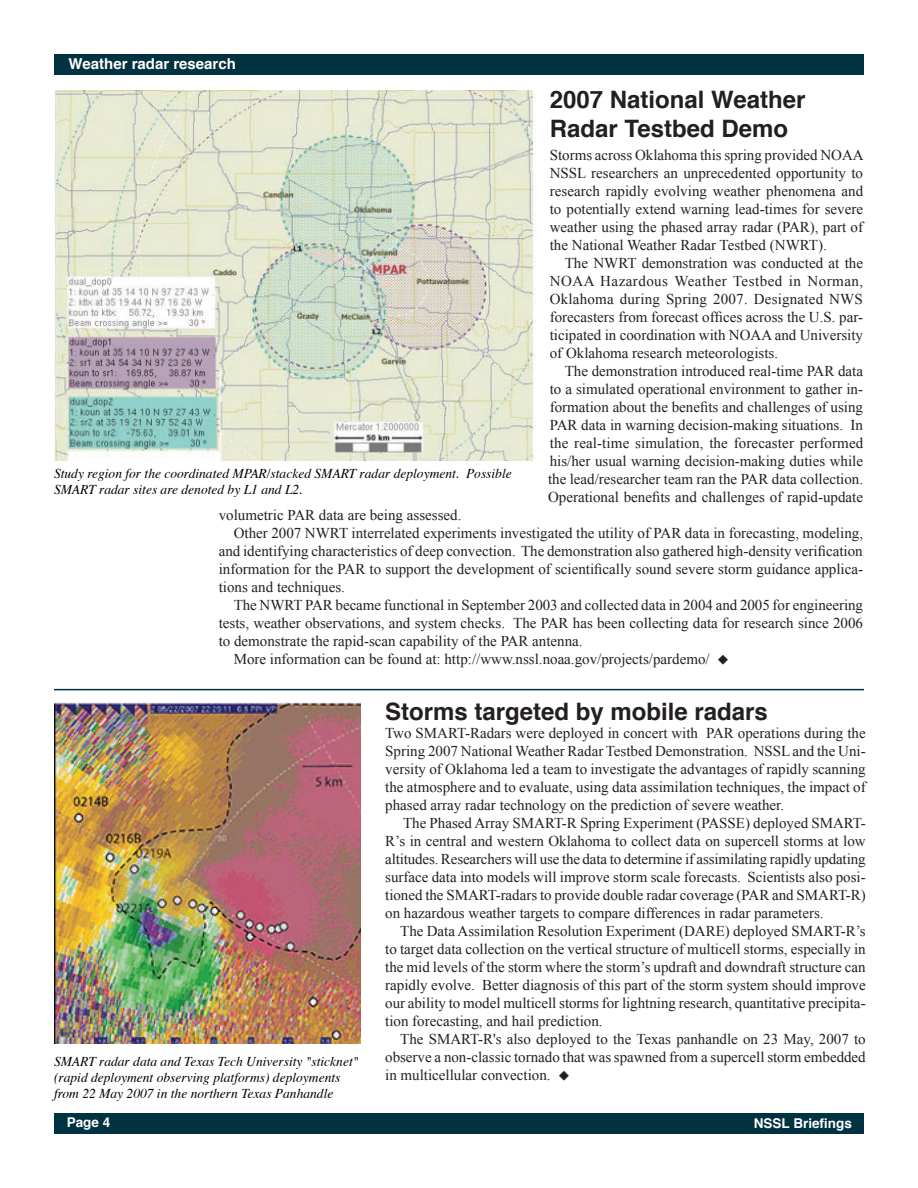
<style>
.page{position:relative;width:918px;height:1188px;background:#fff}
.page>*{position:absolute;margin:0;border:0;box-sizing:border-box;transform-origin:0 0}
.Headline{font:700 24px/28.8px "Helvetica";color:#231f20}
.Body_text{font:15px/18px "Times New Roman";color:#231f20;text-align:justify}
.Body_first{font:15px/18px "Times New Roman";color:#231f20;text-align:justify}
.t1{font:700 15px "Helvetica";color:#fff}
.t2{font:italic 13.5px/16.2px "Times";color:#000}
.t3{font:700 13.5px "Helvetica";color:#fff}
</style>
<div class="page">
<div style="left:54px;top:1113px;width:810px;height:21px;background:#013241"></div>
<div style="left:54px;top:54px;width:810px;height:21px;background:#013241"></div>
<img style="left:54px;top:90px;width:482px;height:371px">
<img style="left:54px;top:702px;width:306px;height:342px">
<hr style="left:54px;top:689px;width:810px;height:1px;background:#013241">
<p class="t1" style="left:69px;top:50px;width:169px">Weather radar research</p>
<p class="t2" style="left:54px;top:464px;width:459px">Study region for the coordinated MPAR/stacked SMART radar deployment. Possible<br>SMART radar sites are denoted by L1 and L2.</p>
<p class="Headline" style="left:550px;top:84px;width:257px">2007 National Weather<br>Radar Testbed Demo</p>
<p class="Body_first" style="left:550px;top:146px;width:315px">Storms across Oklahoma this spring provided NOAA NSSL researchers an unprecedented opportunity to research rapidly evolving weather phenomena and to potentially extend warning lead-times for severe weather using the phased array radar (PAR), part of the National Weather Radar Testbed (NWRT).</p>
<p class="Body_text" style="left:550px;top:254px;width:315px;text-indent:15px">The NWRT demonstration was conducted at the NOAA Hazardous Weather Testbed in Norman, Oklahoma during Spring 2007. Designated NWS forecasters from forecast offices across the U.S. par&shy;ticipated in coordination with NOAA and University of Oklahoma research meteorologists.</p>
<p class="Body_text" style="left:548px;top:362px;width:317px;text-indent:17px">The demonstration introduced real-time PAR data to a simulated operational environment to gather in&shy;formation about the benefits and challenges of using PAR data in warning decision-making situations. In the real-time simulation, the forecaster performed his/her usual warning decision-making duties while the lead/researcher team ran the PAR data collection.<br>Operational benefits and challenges of rapid-update</p>
<p class="Body_text" style="left:219px;top:506px;width:244px">volumetric PAR data are being assessed.</p>
<p class="Body_text" style="left:219px;top:524px;width:646px;text-indent:15px">Other 2007 NWRT interrelated experiments investigated the utility of PAR data in forecasting, modeling, and identifying characteristics of deep convection. The demonstration also gathered high-density verification information for the PAR to support the development of scientifically sound severe storm guidance applica&shy;tions and techniques.</p>
<p class="Body_text" style="left:219px;top:596px;width:646px;text-indent:15px">The NWRT PAR became functional in September 2003 and collected data in 2004 and 2005 for engineering tests, weather observations, and system checks. The PAR has been collecting data for research since 2006 to demonstrate the rapid-scan capability of the PAR antenna.</p>
<p class="Body_text" style="left:234px;top:650px;width:497px">More information can be found at: http://www.nssl.noaa.gov/projects/pardemo/ ◆</p>
<p class="Headline" style="left:385px;top:696px;width:384px">Storms targeted by mobile radars</p>
<p class="Body_first" style="left:385px;top:724px;width:482px">Two SMART-Radars were deployed in concert with PAR operations during the Spring 2007 National Weather Radar Testbed Demonstration. NSSL and the Uni&shy;versity of Oklahoma led a team to investigate the advantages of rapidly scanning the atmosphere and to evaluate, using data assimilation techniques, the impact of phased array radar technology on the prediction of severe weather.</p>
<p class="Body_text" style="left:385px;top:814px;width:482px;text-indent:18px">The Phased Array SMART-R Spring Experiment (PASSE) deployed SMART-R’s in central and western Oklahoma to collect data on supercell storms at low altitudes. Researchers will use the data to determine if assimilating rapidly updating surface data into models will improve storm scale forecasts. Scientists also posi&shy;tioned the SMART-radars to provide double radar coverage (PAR and SMART-R) on hazardous weather targets to compare differences in radar parameters.</p>
<p class="Body_text" style="left:385px;top:922px;width:482px;text-indent:15px">The Data Assimilation Resolution Experiment (DARE) deployed SMART-R’s to target data collection on the vertical structure of multicell storms, especially in the mid levels of the storm where the storm’s updraft and downdraft structure can rapidly evolve. Better diagnosis of this part of the storm system should improve our ability to model multicell storms for lightning research, quantitative precipita&shy;tion forecasting, and hail prediction.</p>
<p class="Body_text" style="left:385px;top:1030px;width:482px;text-indent:15px">The SMART-R's also deployed to the Texas panhandle on 23 May, 2007 to observe a non-classic tornado that was spawned from a supercell storm embedded in multicellular convection. ◆</p>
<p class="t2" style="left:54px;top:1052px;width:306px">SMART radar data and Texas Tech University "sticknet" (rapid deployment observing platforms) deployments from 22 May 2007 in the northern Texas Panhandle</p>
<p class="t3" style="left:67px;top:1110px;width:45px">Page 4</p>
<p class="t3" style="left:754px;top:1111px;width:100px">NSSL Briefings</p>
</div>
